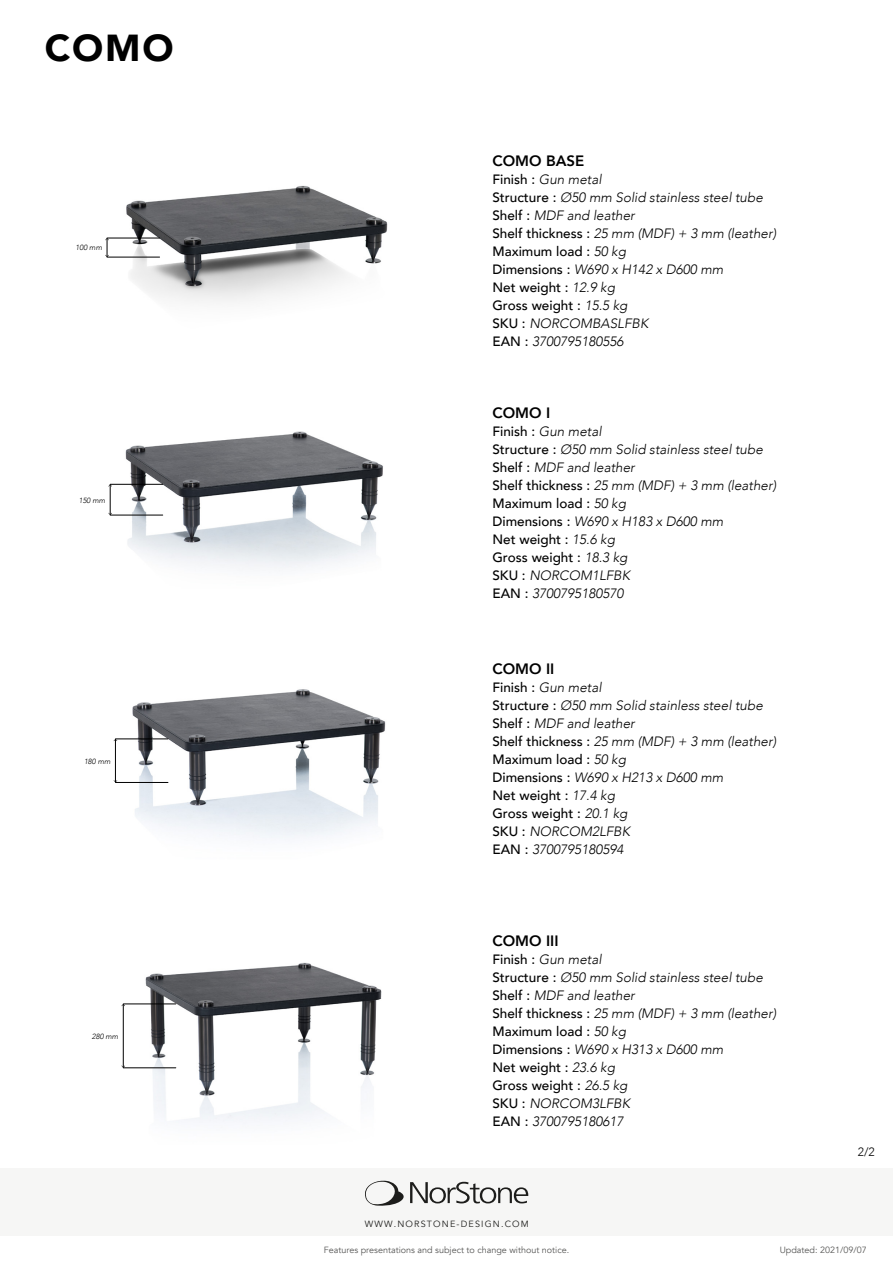
<style>
.page{position:relative;width:893px;height:1263px;background:#fff}
.page>*{position:absolute;margin:0;border:0;box-sizing:border-box;transform-origin:0 0}
.t1{font:900 37.5px "Avenir";color:#000}
.t2{font:800 15px "Avenir";color:#000}
.t3{font:italic 300 13.5px/18px "Avenir";color:#000}
.t4{font:300 12px "Avenir";color:#000}
.t5{font:9px "Avenir";color:#575756}
.t6{font:9px "Avenir";letter-spacing:.13em;color:#1d1d1b}
.t7{font:italic 300 7.5px "Avenir";color:#000}
.s1{font-weight:500;font-style:normal}
</style>
<div class="page">
<div style="left:0;top:1168px;width:893px;height:68px;background:#f6f6f5"></div>
<svg style="left:365px;top:1180px;width:163px;height:26px"></svg>
<img style="left:116px;top:186px;width:272px;height:116px">
<img style="left:116px;top:431px;width:267px;height:137px">
<img style="left:116px;top:689px;width:270px;height:150px">
<img style="left:121px;top:962px;width:261px;height:160px">
<svg style="left:105px;top:238px;width:4px;height:19px"></svg>
<hr style="left:107px;top:238px;width:53px;height:1px;background:#000">
<hr style="left:107px;top:257px;width:53px;height:1px;background:#000">
<hr style="left:110px;top:485px;width:1px;height:30px;background:#000">
<hr style="left:110px;top:484px;width:53px;height:1px;background:#000">
<hr style="left:110px;top:515px;width:53px;height:1px;background:#000">
<hr style="left:115px;top:739px;width:1px;height:43px;background:#000">
<hr style="left:115px;top:739px;width:53px;height:1px;background:#000">
<hr style="left:115px;top:782px;width:53px;height:1px;background:#000">
<hr style="left:123px;top:1004px;width:1px;height:63px;background:#000">
<hr style="left:123px;top:1004px;width:53px;height:1px;background:#000">
<hr style="left:123px;top:1067px;width:53px;height:1px;background:#000">
<h1 class="t1" style="left:45px;top:16px;width:131px">COMO</h1>
<p class="t7" style="left:76px;top:243px;width:28px">100 mm</p>
<p class="t7" style="left:79px;top:495px;width:28px">150 mm</p>
<p class="t7" style="left:84px;top:756px;width:28px">180 mm</p>
<p class="t7" style="left:92px;top:1032px;width:28px">280 mm</p>
<p class="t2" style="left:492px;top:149px;width:93px">COMO BASE</p>
<p class="t3" style="left:492px;top:170px;width:285px"><span class="s1">Finish :</span> Gun metal<br><span class="s1">Structure :</span> Ø50 mm Solid stainless steel tube<br><span class="s1">Shelf :</span> MDF and leather<br><span class="s1">Shelf thickness :</span> 25 mm (MDF) + 3 mm (leather)<br><span class="s1">Maximum load :</span> 50 kg<br><span class="s1">Dimensions :</span> W690 x H142 x D600 mm<br><span class="s1">Net weight :</span> 12.9 kg<br><span class="s1">Gross weight :</span> 15.5 kg<br><span class="s1">SKU :</span> NORCOMBASLFBK<br><span class="s1">EAN :</span> 3700795180556</p>
<p class="t2" style="left:492px;top:401px;width:59px">COMO I</p>
<p class="t3" style="left:492px;top:422px;width:285px"><span class="s1">Finish :</span> Gun metal<br><span class="s1">Structure :</span> Ø50 mm Solid stainless steel tube<br><span class="s1">Shelf :</span> MDF and leather<br><span class="s1">Shelf thickness :</span> 25 mm (MDF) + 3 mm (leather)<br><span class="s1">Maximum load :</span> 50 kg<br><span class="s1">Dimensions :</span> W690 x H183 x D600 mm<br><span class="s1">Net weight :</span> 15.6 kg<br><span class="s1">Gross weight :</span> 18.3 kg<br><span class="s1">SKU :</span> NORCOM1LFBK<br><span class="s1">EAN :</span> 3700795180570</p>
<p class="t2" style="left:492px;top:657px;width:63px">COMO II</p>
<p class="t3" style="left:492px;top:679px;width:285px"><span class="s1">Finish :</span> Gun metal<br><span class="s1">Structure :</span> Ø50 mm Solid stainless steel tube<br><span class="s1">Shelf :</span> MDF and leather<br><span class="s1">Shelf thickness :</span> 25 mm (MDF) + 3 mm (leather)<br><span class="s1">Maximum load :</span> 50 kg<br><span class="s1">Dimensions :</span> W690 x H213 x D600 mm<br><span class="s1">Net weight :</span> 17.4 kg<br><span class="s1">Gross weight :</span> 20.1 kg<br><span class="s1">SKU :</span> NORCOM2LFBK<br><span class="s1">EAN :</span> 3700795180594</p>
<p class="t2" style="left:492px;top:929px;width:68px">COMO III</p>
<p class="t3" style="left:492px;top:951px;width:285px"><span class="s1">Finish :</span> Gun metal<br><span class="s1">Structure :</span> Ø50 mm Solid stainless steel tube<br><span class="s1">Shelf :</span> MDF and leather<br><span class="s1">Shelf thickness :</span> 25 mm (MDF) + 3 mm (leather)<br><span class="s1">Maximum load :</span> 50 kg<br><span class="s1">Dimensions :</span> W690 x H313 x D600 mm<br><span class="s1">Net weight :</span> 23.6 kg<br><span class="s1">Gross weight :</span> 26.5 kg<br><span class="s1">SKU :</span> NORCOM3LFBK<br><span class="s1">EAN :</span> 3700795180617</p>
<p class="t6" style="left:365px;top:1219px;width:165px">WWW.NORSTONE-DESIGN.COM</p>
<p class="t4" style="left:858px;top:1145px;width:18px">2/2</p>
<p class="t5" style="left:324px;top:1244px;width:247px">Features presentations and subject to change without notice.</p>
<p class="t5" style="left:780px;top:1244px;width:89px">Updated: 2021/09/07</p>
</div>
